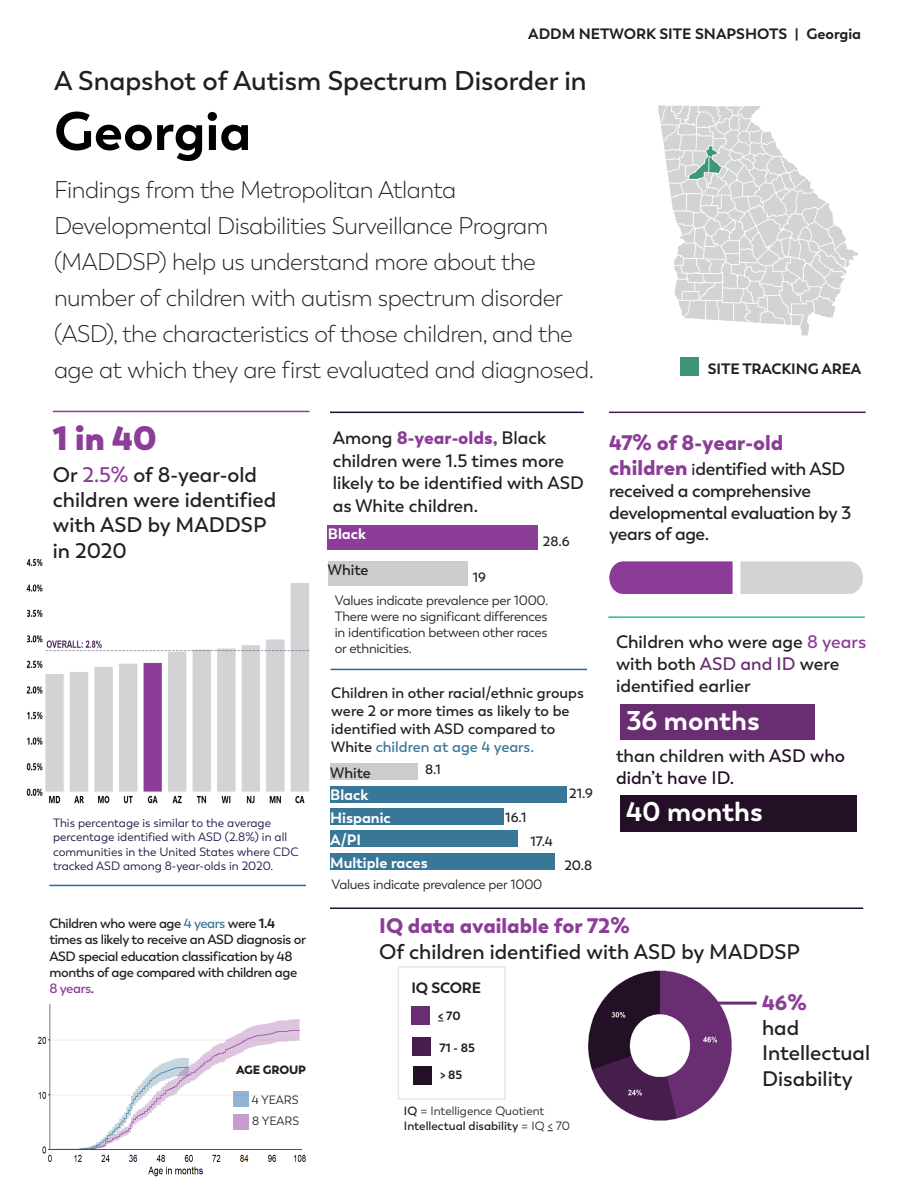
<style>
.page{position:relative;width:918px;height:1188px;background:#fff}
.page>*{position:absolute;margin:0;border:0;box-sizing:border-box;transform-origin:0 0}
.t1{font:700 54px "Trenda";color:#000}
.t2{font:800 33.75px "Trenda";color:#8c3d98}
.t3{font:600 27px "Trenda";color:#231f20}
.t4{font:700 27px "Trenda";color:#fff}
.t5{font:300 24px/36px "Trenda";letter-spacing:-.02em;color:#231f20}
.t6{font:600 21px/25.2px "Trenda";color:#231f20}
.t7{font:900 21px "Trenda";color:#8c3d98}
.t8{font:600 18px/21.6px "Trenda";letter-spacing:-.005em;color:#231f20}
.t9{font:600 18px/21.6px "Trenda";color:#230f26}
.t10{font:600 15px/18px "Trenda";color:#231f20}
.t11{font:700 15px "Trenda";letter-spacing:-.005em;color:#231f20}
.t12{font:700 15px "Trenda";color:#fff}
.t13{font:600 13.5px/16.2px "Trenda";letter-spacing:-.03em;color:#231f20}
.t14{font:13.5px/16.2px "Trenda";letter-spacing:-.02em;color:#231f20;text-align:justify}
.t15{font:12px/14.4px "Trenda";color:#10143e}
.t16{font:12px/20.9px "Trenda";color:#231f20}
.t17{font:700 12px "Trenda";color:#231f20}
.t18{font:900 12px "Trenda";letter-spacing:-.01em;color:#231f20}
.s1{color:#8c3d98}
.s2{font-weight:900;color:#8c3d98}
.s3{color:#3d7698}
.s4{font-weight:900;font-size:21px;color:#8c3d98}
.s5{font-size:16.5px;color:#441851}
.s6{color:#692e72}
.s7{color:#231f20}
.s8{font-weight:700}
.s9{font-weight:600}
</style>
<div class="page">
<div style="left:330px;top:764px;width:88px;height:16px;background:#ceccca"></div>
<div style="left:328px;top:561px;width:139px;height:24px;background:#ceccca"></div>
<div style="left:413px;top:1066px;width:19px;height:19px;background:#230f26"></div>
<div style="left:413px;top:1037px;width:18px;height:19px;background:#461e4c"></div>
<div style="left:411px;top:1007px;width:18px;height:18px;background:#692e72"></div>
<hr style="left:609px;top:412px;width:257px;height:1px;background:#441851">
<hr style="left:330px;top:412px;width:254px;height:1px;background:#10143e">
<img style="left:26px;top:558px;width:284px;height:246px">
<div style="left:53px;top:411px;width:259px;height:172px;background:#fff"></div>
<hr style="left:53px;top:411px;width:257px;height:1px;background:#8c3d98">
<div style="left:398px;top:966px;width:108px;height:134px;border:2px solid #e6e7e9"></div>
<hr style="left:330px;top:908px;width:533px;height:1px;background:#10143e">
<hr style="left:608px;top:616px;width:257px;height:2px;background:#29ba8f">
<hr style="left:331px;top:669px;width:256px;height:1px;background:#2867a8">
<hr style="left:49px;top:885px;width:257px;height:1px;background:#2867a8">
<div style="left:680px;top:357px;width:19px;height:19px;background:#3e9674"></div>
<img style="left:658px;top:105px;width:201px;height:231px">
<div style="left:328px;top:525px;width:210px;height:25px;background:#8c3d98"></div>
<div style="left:330px;top:786px;width:236px;height:16px;background:#397798"></div>
<div style="left:330px;top:808px;width:174px;height:17px;background:#397798"></div>
<div style="left:330px;top:831px;width:188px;height:16px;background:#397798"></div>
<div style="left:330px;top:853px;width:225px;height:16px;background:#397798"></div>
<div style="left:609px;top:561px;width:124px;height:33px;background:#8a3c96"></div>
<div style="left:740px;top:561px;width:123px;height:33px;background:#d2d3d2"></div>
<div style="left:620px;top:704px;width:195px;height:36px;background:#692e72"></div>
<div style="left:620px;top:795px;width:236px;height:37px;background:#230f26"></div>
<img style="left:37px;top:1005px;width:269px;height:172px">
<div style="left:233px;top:1092px;width:15px;height:15px;background:#93b3d3"></div>
<div style="left:233px;top:1115px;width:15px;height:15px;background:#c59ecb"></div>
<img style="left:588px;top:970px;width:163px;height:151px">
<hr style="left:707px;top:1002px;width:50px;height:3px;background:#692e72">
<p class="t11" style="left:528px;top:25px;width:335px">ADDM NETWORK SITE SNAPSHOTS | Georgia</p>
<p class="t3" style="left:54px;top:64px;width:534px">A Snapshot of Autism Spectrum Disorder in</p>
<p class="t1" style="left:54px;top:98px;width:199px">Georgia</p>
<p class="t5" style="left:54px;top:172px;width:520px">Findings from the Metropolitan Atlanta Developmental Disabilities Surveillance Program (MADDSP) help us understand more about the number of children with autism spectrum disorder (ASD), the characteristics of those children, and the</p>
<p class="t5" style="left:54px;top:352px;width:542px">age at which they are frst evaluated and diagnosed.</p>
<p class="t11" style="left:708px;top:359px;width:155px">SITE TRACKING AREA</p>
<p class="t2" style="left:53px;top:416px;width:106px">1 in 40</p>
<p class="t6" style="left:53px;top:462px;width:225px">Or <span class="s1">2.5%</span> of 8-year-old children were identifed with ASD by MADDSP in 2020</p>
<p class="t15" style="left:53px;top:816px;width:247px">This percentage is similar to the average percentage identifed with ASD (2.8%) in all communities in the United States where CDC tracked ASD among 8-year-olds in 2020.</p>
<p class="t8" style="left:333px;top:427px;width:253px;line-height:22.5px">Among <span class="s2">8-year-olds,</span> Black children were 1.5 times more likely to be identifed with ASD as White children.</p>
<p class="t12" style="left:328px;top:525px;width:40px">Black</p>
<p class="t13" style="left:543px;top:533px;width:28px">28.6</p>
<p class="t10" style="left:328px;top:561px;width:42px">White</p>
<p class="t13" style="left:473px;top:569px;width:15px">19</p>
<p class="t14" style="left:335px;top:592px;width:215px">Values indicate prevalence per 1000.<br>There were no signifcant differences in identifcation between other races or ethnicities.</p>
<p class="t10" style="left:331px;top:684px;width:254px">Children in other racial/ethnic groups were 2 or more times as likely to be identifed with ASD compared to White <span class="s3">children at age 4 years.</span></p>
<p class="t10" style="left:330px;top:764px;width:42px">White</p>
<p class="t13" style="left:425px;top:761px;width:18px">8.1</p>
<p class="t12" style="left:330px;top:786px;width:40px">Black</p>
<p class="t13" style="left:569px;top:785px;width:25px">21.9</p>
<p class="t12" style="left:330px;top:808px;width:62px">Hispanic</p>
<p class="t13" style="left:505px;top:809px;width:23px">16.1</p>
<p class="t12" style="left:330px;top:831px;width:32px">A/PI</p>
<p class="t13" style="left:530px;top:833px;width:24px">17.4</p>
<p class="t12" style="left:330px;top:853px;width:99px">Multiple races</p>
<p class="t13" style="left:564px;top:857px;width:29px">20.8</p>
<p class="t14" style="left:332px;top:877px;width:212px">Values indicate prevalence per 1000</p>
<p class="t7" style="left:609px;top:429px;width:176px">47% of 8-year-old</p>
<p class="t8" style="left:609px;top:459px;width:244px"><span class="s4">children</span> <span class="s5">i</span>dentifed with ASD received a comprehensive developmental evaluation by 3 years of age.</p>
<p class="t8" style="left:616px;top:632px;width:252px">Children who were age <span class="s1">8 years </span>with both <span class="s6">ASD and ID</span> were identifed earlier</p>
<p class="t4" style="left:627px;top:704px;width:135px">36 months</p>
<p class="t9" style="left:616px;top:745px;width:231px"><span class="s7">than children with</span> ASD who didn’t have ID.</p>
<p class="t4" style="left:626px;top:795px;width:138px">40 months</p>
<p class="t13" style="left:49px;top:916px;width:227px">Children who were age <span class="s3">4 years</span> were <span class="s8">1.4</span></p>
<p class="t7" style="left:379px;top:912px;width:252px">IQ data available for 72%</p>
<p class="t13" style="left:49px;top:932px;width:258px">times as likely to receive an ASD diagnosis or<br>ASD special education classifcation by 48</p>
<p class="t6" style="left:379px;top:939px;width:422px">Of children identifed with ASD by MADDSP</p>
<p class="t13" style="left:49px;top:964px;width:249px">months of age compared with children age<br><span class="s1">8 years</span>.</p>
<p class="t11" style="left:411px;top:979px;width:71px">IQ SCORE</p>
<p class="t7" style="left:762px;top:989px;width:46px">46%</p>
<p class="t17" style="left:438px;top:1008px;width:24px">&lt; 70</p>
<p class="t6" style="left:762px;top:1016px;width:39px">had</p>
<p class="t18" style="left:236px;top:1062px;width:72px">AGE GROUP</p>
<p class="t16" style="left:252px;top:1090px;width:49px">4 YEARS<br>8 YEARS</p>
<p class="t17" style="left:440px;top:1041px;width:37px">71 - 85</p>
<p class="t6" style="left:762px;top:1041px;width:110px">Intellectual</p>
<p class="t17" style="left:440px;top:1067px;width:24px">&gt; 85</p>
<p class="t6" style="left:762px;top:1066px;width:92px">Disability</p>
<p class="t16" style="left:404px;top:1104px;width:168px;line-height:14.4px"><span class="s9">IQ</span> = Intelligence Quotient<br><span class="s9">Intellectual disability</span> = IQ &lt; 70</p>
</div>
